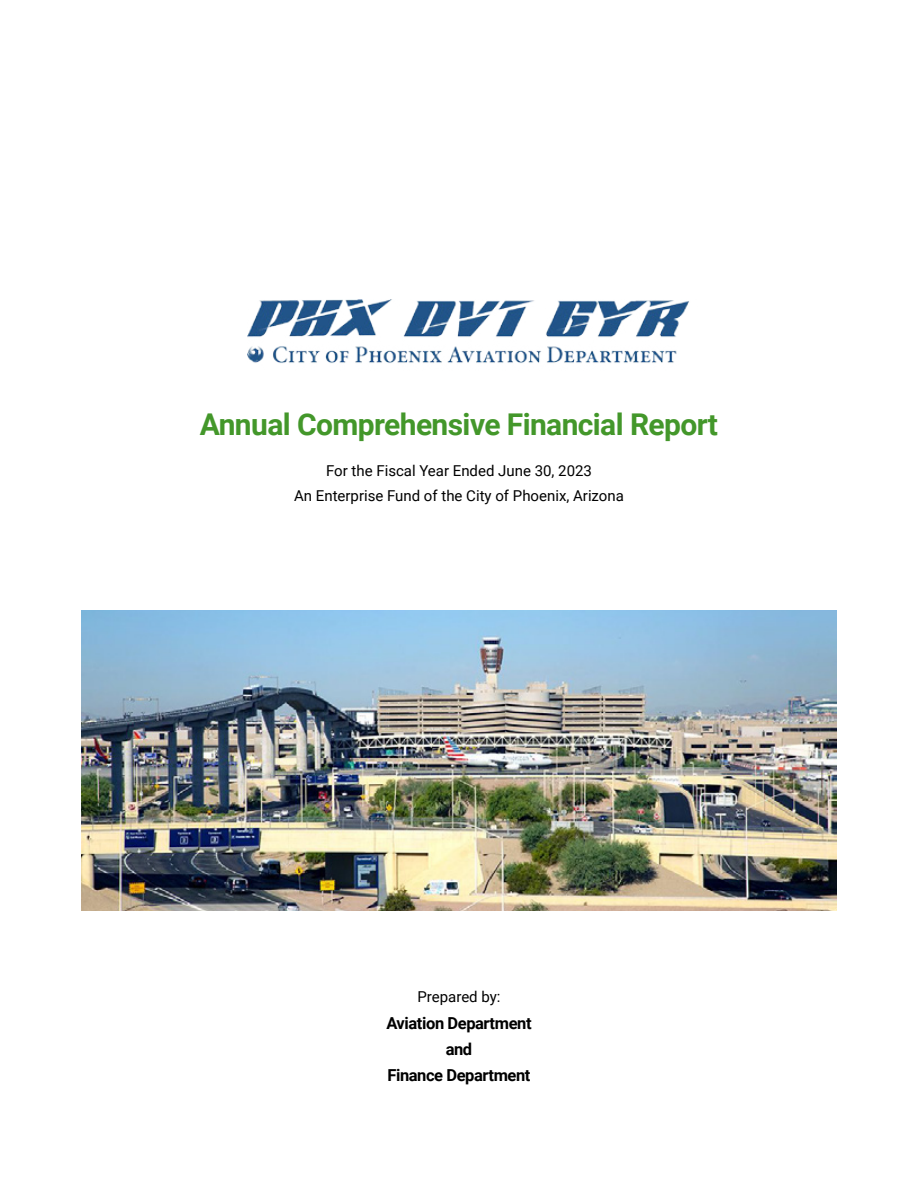
<style>
.page{position:relative;width:918px;height:1188px;background:#fff}
.page>*{position:absolute;margin:0;border:0;box-sizing:border-box;transform-origin:0 0}
.t1{font:700 30px "Roboto";letter-spacing:-.02em;color:#43972a}
.t2{font:700 16.5px "Roboto";letter-spacing:-.025em;color:#000}
.t3{font:15px "Roboto";color:#000}
</style>
<div class="page">
<img style="left:248px;top:299px;width:441px;height:64px">
<img style="left:81px;top:610px;width:756px;height:300px">
<p class="t1" style="left:200px;top:404px;width:520px">Annual Comprehensive Financial Report</p>
<p class="t3" style="left:326px;top:460px;width:267px">For the Fiscal Year Ended June 30, 2023</p>
<p class="t3" style="left:294px;top:485px;width:331px">An Enterprise Fund of the City of Phoenix, Arizona</p>
<p class="t3" style="left:417px;top:986px;width:85px">Prepared by:</p>
<p class="t2" style="left:386px;top:1011px;width:147px">Aviation Department</p>
<p class="t2" style="left:446px;top:1037px;width:28px">and</p>
<p class="t2" style="left:387px;top:1064px;width:145px">Finance Department</p>
</div>
